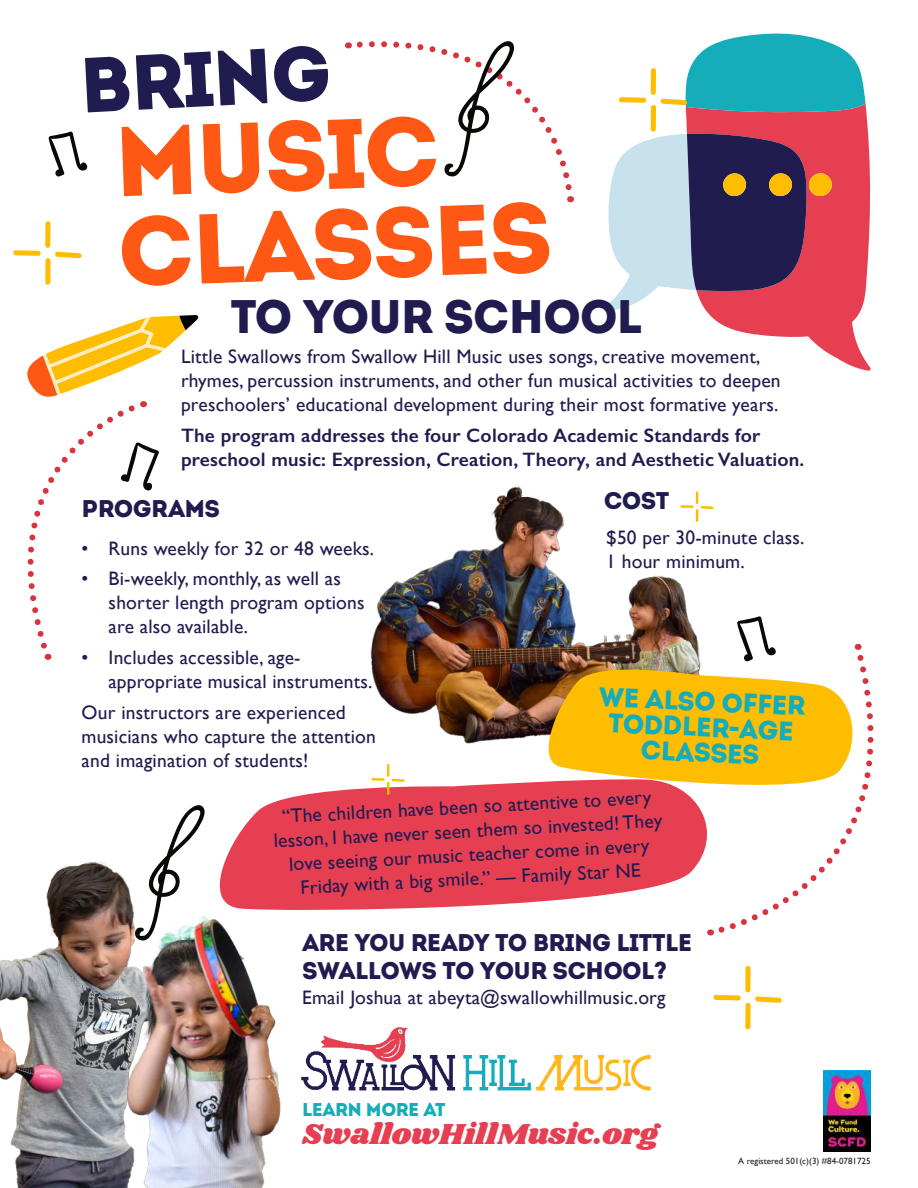
<style>
.page{position:relative;width:918px;height:1188px;background:#fff}
.page>*{position:absolute;margin:0;border:0;box-sizing:border-box;transform-origin:0 0}
.t1{font:98.7px/90px "Intro";color:#ff5714}
.t2{font:77.85px "Intro";color:#211c50}
.t3{font:47.1px "Intro";letter-spacing:-.03em;color:#211c50}
.t4{font:29.85px "Shrikhand";color:#e63f52}
.t5{font:26.85px/25.5px "Intro";color:#15adba;text-align:center}
.t6{font:24.15px/29px "Intro";letter-spacing:-.03em;color:#211c50}
.t7{font:19.5px/24px "Gill Sans";letter-spacing:.01em;color:#211c50}
.t8{font:600 19.5px/24px "Gill Sans";letter-spacing:.01em;color:#211c50}
.t9{font:18.6px "Intro";letter-spacing:-.03em;color:#15adba}
.t10{font:9px "Gill Sans";color:#221f1f}
.s1{font-family:"Gotham";font-weight:900}
</style>
<div class="page">
<img style="left:370px;top:486px;width:330px;height:258px">
<img style="left:321px;top:1027px;width:330px;height:64px">
<img style="left:824px;top:1070px;width:47px;height:82px">
<svg style="left:706px;top:109px;width:165px;height:262px"></svg>
<svg style="left:603px;top:33px;width:263px;height:278px"></svg>
<svg style="left:13px;top:221px;width:69px;height:64px"></svg>
<svg style="left:713px;top:966px;width:69px;height:64px"></svg>
<svg style="left:48px;top:131px;width:40px;height:46px"></svg>
<hr style="left:680px;top:505px;width:14px;height:3px;background:#ffbd00;border-radius:2px">
<svg style="left:696px;top:491px;width:18px;height:31px"></svg>
<svg style="left:534px;top:659px;width:180px;height:119px;background:#e5ad1d"></svg>
<svg style="left:230px;top:778px;width:484px;height:132px;fill:#e63f52"></svg>
<hr style="left:387px;top:781px;width:3px;height:14px;background:#ffbd00;border-radius:2px">
<hr style="left:371px;top:778px;width:14px;height:3px;background:#ffbd00;border-radius:2px">
<svg style="left:387px;top:764px;width:18px;height:18px"></svg>
<svg style="left:27px;top:315px;width:172px;height:345px"></svg>
<img style="left:46px;top:850px;width:275px;height:240px">
<svg style="left:348px;top:41px;width:226px;height:161px"></svg>
<svg style="left:714px;top:645px;width:160px;height:288px"></svg>
<img style="left:0;top:901px;width:302px;height:287px">
<svg style="left:737px;top:616px;width:43px;height:46px"></svg>
<svg style="left:132px;top:805px;width:75px;height:139px"></svg>
<h2 class="t2" style="left:78px;top:48px;width:254px;rotate:-3deg">BRING</h2>
<h1 class="t1" style="left:113px;top:117px;width:437px;rotate:-2deg">MUSIC<br>CLASSES</h1>
<h3 class="t3" style="left:231px;top:293px;width:413px">TO YOUR SCHOOL</h3>
<p class="t7" style="left:181px;top:346px;width:601px">Little Swallows from Swallow Hill Music uses songs, creative movement, rhymes, percussion instruments, and other fun musical activities to deepen preschoolers’ educational development during their most formative years.</p>
<p class="t8" style="left:181px;top:425px;width:625px">The program addresses the four Colorado Academic Standards for preschool music: Expression, Creation, Theory, and Aesthetic Valuation.</p>
<p class="t6" style="left:604px;top:487px;width:67px">COST</p>
<p class="t7" style="left:606px;top:527px;width:200px">$50 per 30-minute class.<br>1 hour minimum.</p>
<p class="t6" style="left:82px;top:494px;width:140px">PROGRAMS</p>
<p class="t7" style="left:82px;top:538px;width:294px">• Runs weekly for 32 or 48 weeks.</p>
<p class="t7" style="left:109px;top:569px;width:257px;text-indent:-27px">• Bi-weekly, monthly, as well as shorter length program options are also available.</p>
<p class="t7" style="left:109px;top:647px;width:265px;text-indent:-27px">• Includes accessible, age&shy;appropriate musical instruments.</p>
<p class="t7" style="left:82px;top:702px;width:296px">Our instructors are experienced musicians who capture the attention and imagination of students!</p>
<h3 class="t5" style="left:599px;top:685px;width:208px;rotate:2deg">WE ALSO OFFER<br>TODDLER<span class="s1">-</span>AGE<br>CLASSES</h3>
<p class="t7" style="left:272px;top:807px;width:391px;text-align:center;rotate:-3deg">“The children have been so attentive to every lesson, I have never seen them so invested! They love seeing our music teacher come in every Friday with a big smile.” — Family Star NE</p>
<p class="t6" style="left:302px;top:928px;width:392px">ARE YOU READY TO BRING LITTLE<br>SWALLOWS TO YOUR SCHOOL?</p>
<p class="t7" style="left:302px;top:988px;width:365px">Email Joshua at abeyta@swallowhillmusic.org</p>
<p class="t9" style="left:302px;top:1100px;width:145px">LEARN MORE AT</p>
<h3 class="t4" style="left:302px;top:1122px;width:358px">SwallowHillMusic.org</h3>
<p class="t10" style="left:738px;top:1157px;width:134px">A registered 501(c)(3) #84-0781725</p>
</div>
